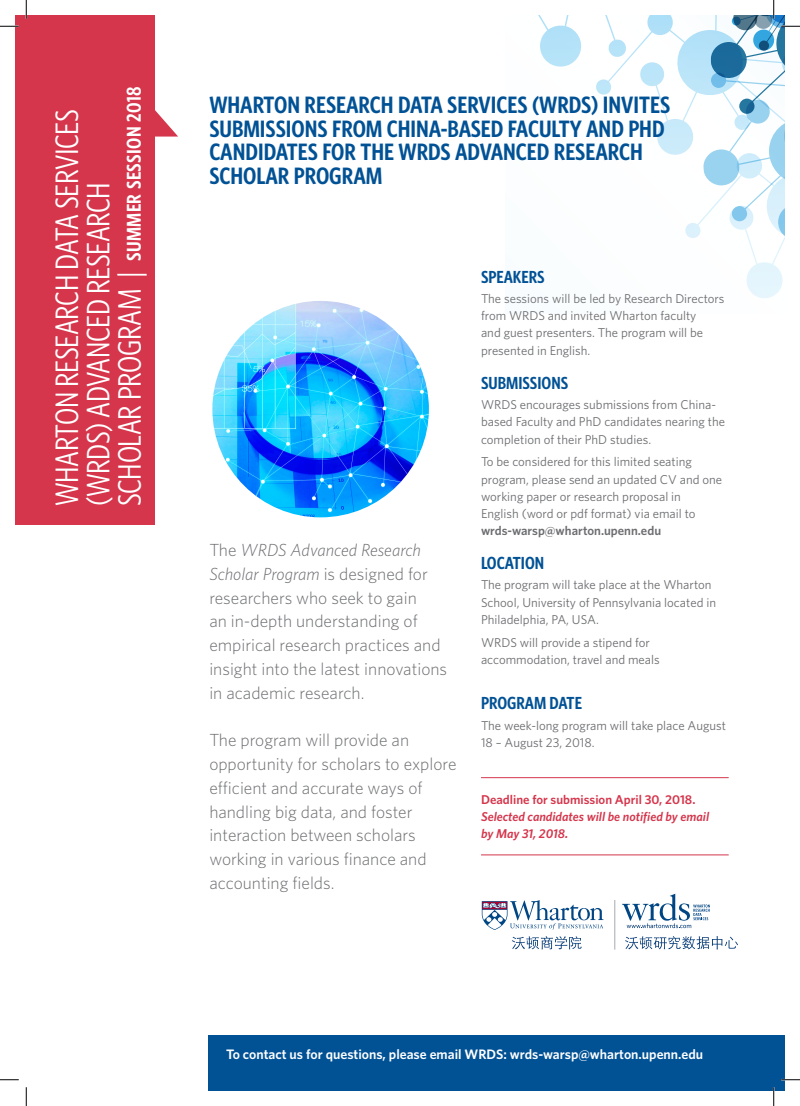
<style>
.page{position:relative;width:800px;height:1106px;background:#fff}
.page>*{position:absolute;margin:0;border:0;box-sizing:border-box;transform-origin:0 0}
.t1{font:32.5px/31.2px "Whitney Condensed";letter-spacing:-.01em;color:#fff}
.t2{font:600 23.75px/23.8px "Whitney Condensed";color:#015195}
.t3{font:600 20px "Whitney Condensed";letter-spacing:.02em;color:#fff}
.t4{font:300 17.5px/23.8px "Whitney";color:#6c6d70}
.t5{font:600 17.5px "Whitney Condensed";color:#015195}
.t6{font:600 13.75px "Whitney";color:#fff}
.t7{font:12.75px/17.2px "Whitney";color:#6c6d70}
.t8{font:italic 600 12.75px/17.2px "Whitney";color:#d5364c}
.t9{font:600 12.75px "Whitney";color:#d5364c}
.s1{font-weight:400;font-size:32.5px}
.s2{font-style:italic}
.s3{font-weight:600}
</style>
<div class="page">
<div style="left:15px;top:15px;width:139px;height:510px;background:#d5364c"></div>
<svg style="left:154px;top:101px;width:24px;height:36px"></svg>
<hr style="left:481px;top:777px;width:247px;height:1px;background:#d5364c">
<hr style="left:481px;top:854px;width:247px;height:1px;background:#d5364c">
<img style="left:212px;top:301px;width:217px;height:216px;border-radius:108px">
<div style="left:209px;top:1035px;width:575px;height:56px;background:#015195"></div>
<svg style="left:481px;top:900px;width:122px;height:29px"></svg>
<hr style="left:614px;top:900px;width:1px;height:49px;background:#a8a9ad">
<svg style="left:512px;top:936px;width:69px;height:13px"></svg>
<svg style="left:625px;top:936px;width:113px;height:13px"></svg>
<svg style="left:622px;top:893px;width:87px;height:35px"></svg>
<svg style="left:0;top:25px;width:19px;height:2px"></svg>
<svg style="left:0;top:1079px;width:19px;height:1px"></svg>
<svg style="left:781px;top:1078px;width:18px;height:2px"></svg>
<svg style="left:25px;top:0;width:2px;height:19px"></svg>
<svg style="left:25px;top:1087px;width:2px;height:19px"></svg>
<svg style="left:538px;top:0;width:261px;height:298px"></svg>
<svg style="left:772px;top:1087px;width:2px;height:19px"></svg>
<p class="t3" style="left:121px;top:506px;width:421px;rotate:-90deg"><span class="s1">SCHOLAR PROGRAM |</span> SUMMER SESSION 2018</p>
<p class="t1" style="left:50px;top:506px;width:398px;rotate:-90deg">WHARTON RESEARCH DATA SERVICES (WRDS) ADVANCED RESEARCH</p>
<p class="t2" style="left:209px;top:92px;width:462px">WHARTON RESEARCH DATA SERVICES (WRDS) INVITES SUBMISSIONS FROM CHINA-BASED FACULTY AND PHD CANDIDATES FOR THE WRDS ADVANCED RESEARCH SCHOLAR PROGRAM</p>
<p class="t4" style="left:209px;top:538px;width:239px">The <span class="s2">WRDS Advanced Research<br>Scholar Program</span> is designed for researchers who seek to gain<br>an in-depth understanding of empirical research practices and insight into the latest innovations in academic research.</p>
<p class="t4" style="left:209px;top:728px;width:248px">The program will provide an opportunity for scholars to explore efficient and accurate ways of handling big data, and foster interaction between scholars working in various finance and accounting fields.</p>
<p class="t5" style="left:481px;top:266px;width:65px">SPEAKERS</p>
<p class="t7" style="left:481px;top:290px;width:245px">The sessions will be led by Research Directors from WRDS and invited Wharton faculty<br>and guest presenters. The program will be presented in English.</p>
<p class="t5" style="left:481px;top:372px;width:89px">SUBMISSIONS</p>
<p class="t7" style="left:481px;top:396px;width:245px">WRDS encourages submissions from China&shy;based Faculty and PhD candidates nearing the completion of their PhD studies.</p>
<p class="t7" style="left:481px;top:453px;width:242px">To be considered for this limited seating program, please send an updated CV and one working paper or research proposal in<br>English (word or pdf format) via email to <span class="s3">wrds-warsp@wharton.upenn.edu</span></p>
<p class="t5" style="left:481px;top:552px;width:65px">LOCATION</p>
<p class="t7" style="left:481px;top:576px;width:236px">The program will take place at the Wharton<br>School, University of Pennsylvania located in<br>Philadelphia, PA, USA.</p>
<p class="t7" style="left:481px;top:633px;width:180px">WRDS will provide a stipend for accommodation, travel and meals</p>
<p class="t5" style="left:481px;top:692px;width:102px">PROGRAM DATE</p>
<p class="t7" style="left:481px;top:716px;width:246px">The week-long program will take place August<br>18 – August 23, 2018.</p>
<p class="t9" style="left:481px;top:791px;width:216px">Deadline for submission April 30, 2018.</p>
<p class="t8" style="left:481px;top:807px;width:229px">Selected candidates will be notified by email by May 31, 2018.</p>
<p class="t6" style="left:226px;top:1045px;width:478px">To contact us for questions, please email WRDS: wrds-warsp@wharton.upenn.edu</p>
</div>
